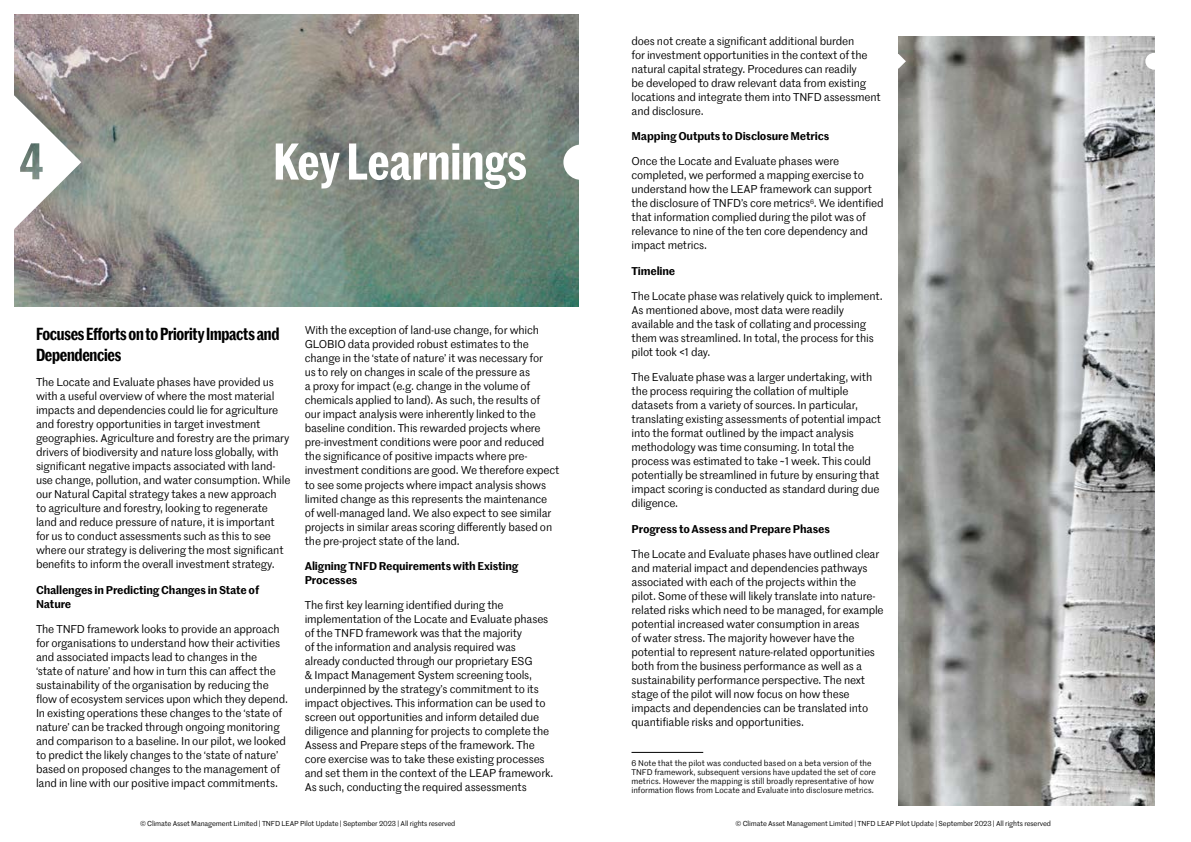
<style>
.page{position:relative;width:1191px;height:842px;background:#fff}
.page>*{position:absolute;margin:0;border:0;box-sizing:border-box;transform-origin:0 0}
.t1{font:600 50.4px "Marr Sans Cond Web";color:#fff}
.t2{font:600 17px/21px "Marr Sans Cond Web";letter-spacing:-.015em;color:#000}
.t3{font:11px/14px "Marr Sans Web";letter-spacing:-.015em;color:#000}
.t4{font:600 11px/14px "Marr Sans Web";letter-spacing:-.015em;color:#000}
.t5{font:8px/9px "Marr Sans Web";color:#000}
.t6{font:7px "Marr Sans Web";letter-spacing:-.015em;color:#000}
</style>
<div class="page">
<img style="left:14px;top:14px;width:564px;height:293px">
<svg style="left:563px;top:145px;width:16px;height:35px"></svg>
<img style="left:899px;top:36px;width:255px;height:770px">
<svg style="left:898px;top:54px;width:8px;height:15px"></svg>
<svg style="left:1145px;top:53px;width:10px;height:17px"></svg>
<hr style="left:631px;top:752px;width:72px;height:1px;background:#000">
<svg style="left:14px;top:91px;width:67px;height:143px"></svg>
<p class="t3" style="left:631px;top:33px;width:251px">does not create a significant additional burden<br>for investment opportunities in the context of the natural capital strategy. Procedures can readily<br>be developed to draw relevant data from existing locations and integrate them into TNFD assessment and disclosure.</p>
<p class="t4" style="left:631px;top:128px;width:199px">Mapping Outputs to Disclosure Metrics</p>
<p class="t3" style="left:631px;top:154px;width:253px">Once the Locate and Evaluate phases were completed, we performed a mapping exercise to understand how the LEAP framework can support the disclosure of TNFD’s core metrics<sup>6</sup>. We identified that information complied during the pilot was of relevance to nine of the ten core dependency and impact metrics.</p>
<p class="t4" style="left:631px;top:263px;width:45px">Timeline</p>
<p class="t3" style="left:631px;top:288px;width:253px">The Locate phase was relatively quick to implement.<br>As mentioned above, most data were readily available and the task of collating and processing them was streamlined. In total, the process for this pilot took &lt;1 day.</p>
<p class="t3" style="left:631px;top:370px;width:251px">The Evaluate phase was a larger undertaking, with the process requiring the collation of multiple datasets from a variety of sources. In particular, translating existing assessments of potential impact into the format outlined by the impact analysis methodology was time consuming. In total the process was estimated to take ~1 week. This could potentially be streamlined in future by ensuring that impact scoring is conducted as standard during due diligence.</p>
<p class="t4" style="left:631px;top:521px;width:200px">Progress to Assess and Prepare Phases</p>
<p class="t3" style="left:631px;top:547px;width:254px">The Locate and Evaluate phases have outlined clear and material impact and dependencies pathways associated with each of the projects within the<br>pilot. Some of these will likely translate into nature&shy;related risks which need to be managed, for example potential increased water consumption in areas<br>of water stress. The majority however have the potential to represent nature-related opportunities both from the business performance as well as a sustainability performance perspective. The next stage of the pilot will now focus on how these impacts and dependencies can be translated into quantifiable risks and opportunities.</p>
<p class="t5" style="left:631px;top:758px;width:246px">6 Note that the pilot was conducted based on a beta version of the TNFD framework, subsequent versions have updated the set of core metrics. However the mapping is still broadly representative of how information flows from Locate and Evaluate into disclosure metrics.</p>
<h1 class="t1" style="left:273px;top:125px;width:255px">Key Learnings</h1>
<p class="t3" style="left:305px;top:323px;width:256px">With the exception of land-use change, for which GLOBIO data provided robust estimates to the change in the ‘state of nature’ it was necessary for<br>us to rely on changes in scale of the pressure as<br>a proxy for impact (e.g. change in the volume of chemicals applied to land). As such, the results of<br>our impact analysis were inherently linked to the baseline condition. This rewarded projects where pre-investment conditions were poor and reduced the significance of positive impacts where pre&shy;investment conditions are good. We therefore expect to see some projects where impact analysis shows limited change as this represents the maintenance of well-managed land. We also expect to see similar projects in similar areas scoring differently based on the pre-project state of the land.</p>
<p class="t4" style="left:305px;top:558px;width:215px">Aligning TNFD Requirements with Existing<br>Processes</p>
<p class="t3" style="left:305px;top:598px;width:250px">The first key learning identified during the implementation of the Locate and Evaluate phases of the TNFD framework was that the majority<br>of the information and analysis required was already conducted through our proprietary ESG<br>&amp; Impact Management System screening tools, underpinned by the strategy’s commitment to its impact objectives. This information can be used to screen out opportunities and inform detailed due diligence and planning for projects to complete the Assess and Prepare steps of the framework. The core exercise was to take these existing processes and set them in the context of the LEAP framework.<br>As such, conducting the required assessments</p>
<p class="t6" style="left:140px;top:819px;width:317px">© Climate Asset Management Limited | TNFD LEAP Pilot Update | September 2023 | All rights reserved</p>
<p class="t6" style="left:735px;top:819px;width:317px">© Climate Asset Management Limited | TNFD LEAP Pilot Update | September 2023 | All rights reserved</p>
<h2 class="t2" style="left:36px;top:322px;width:245px">Focuses Efforts on to Priority Impacts and<br>Dependencies</h2>
<p class="t3" style="left:36px;top:375px;width:256px">The Locate and Evaluate phases have provided us with a useful overview of where the most material impacts and dependencies could lie for agriculture and forestry opportunities in target investment geographies. Agriculture and forestry are the primary drivers of biodiversity and nature loss globally, with significant negative impacts associated with land&shy;use change, pollution, and water consumption. While our Natural Capital strategy takes a new approach<br>to agriculture and forestry, looking to regenerate land and reduce pressure of nature, it is important for us to conduct assessments such as this to see where our strategy is delivering the most significant benefits to inform the overall investment strategy.</p>
<p class="t4" style="left:36px;top:582px;width:225px">Challenges in Predicting Changes in State of<br>Nature</p>
<p class="t3" style="left:36px;top:621px;width:254px">The TNFD framework looks to provide an approach for organisations to understand how their activities and associated impacts lead to changes in the<br>‘state of nature’ and how in turn this can affect the sustainability of the organisation by reducing the flow of ecosystem services upon which they depend.<br>In existing operations these changes to the ‘state of nature’ can be tracked through ongoing monitoring and comparison to a baseline. In our pilot, we looked to predict the likely changes to the ‘state of nature’ based on proposed changes to the management of land in line with our positive impact commitments.</p>
</div>
